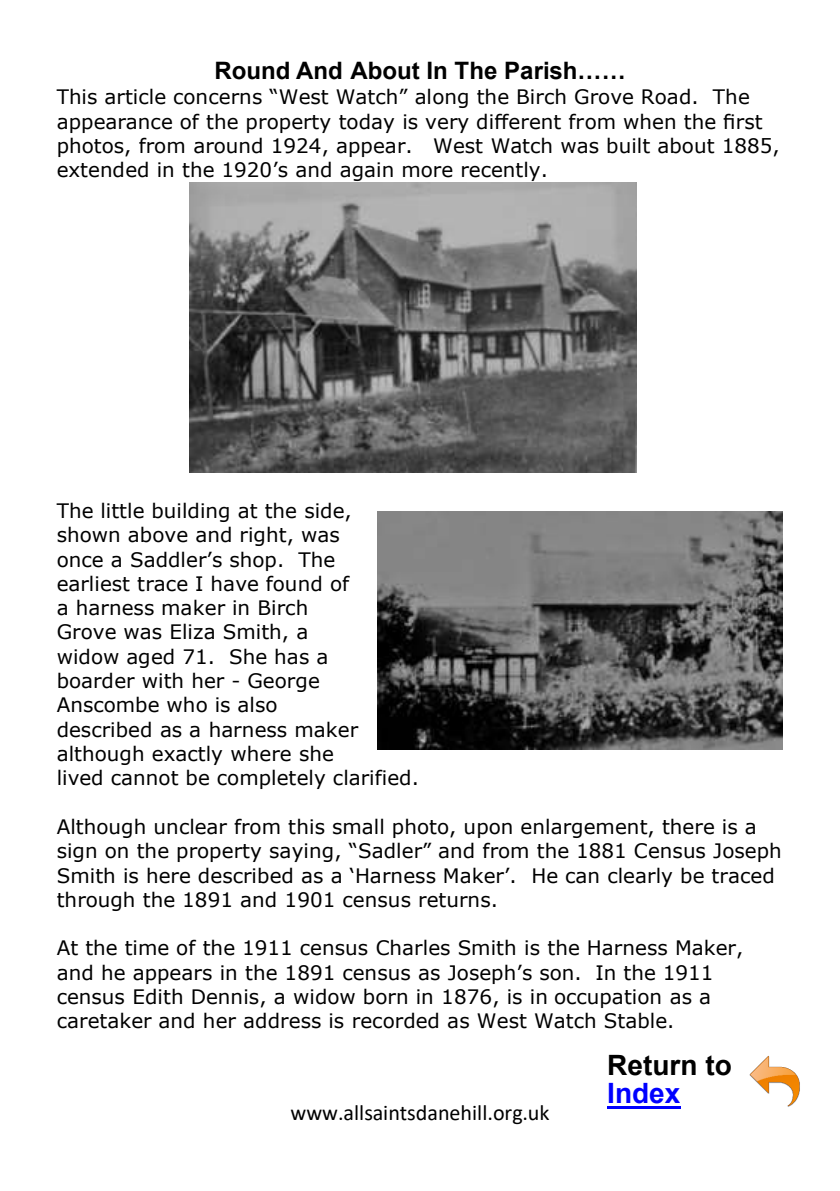
<style>
.page{position:relative;width:840px;height:1191px;background:#fff}
.page>*{position:absolute;margin:0;border:0;box-sizing:border-box;transform-origin:0 0}
.t1{font:700 28px "Arial";color:#000}
.t2{font:700 28px "Arial";color:#00f}
.t3{font:700 24px "Arial";color:#000}
.t4{font:22px "Calibri";color:#000}
.t5{font:20px/24.4px "Verdana";color:#000}
</style>
<div class="page">
<img style="left:189px;top:182px;width:447px;height:290px">
<img style="left:377px;top:511px;width:405px;height:238px">
<hr style="left:607px;top:1106px;width:73px;height:3px;background:#00f">
<img style="left:749px;top:1056px;width:51px;height:51px">
<p class="t3" style="left:214px;top:62px;width:412px">Round And About In The Parish……</p>
<p class="t5" style="left:57px;top:87px;width:724px">This article concerns “West Watch” along the Birch Grove Road. The appearance of the property today is very different from when the first photos, from around 1924, appear. West Watch was built about 1885, extended in the 1920’s and again more recently.</p>
<p class="t5" style="left:57px;top:500px;width:363px">The little building at the side, shown above and right, was<br>once a Saddler’s shop. The<br>earliest trace I have found of<br>a harness maker in Birch<br>Grove was Eliza Smith, a<br>widow aged 71. She has a<br>boarder with her - George<br>Anscombe who is also<br>described as a harness maker although exactly where she<br>lived cannot be completely clarified.</p>
<p class="t5" style="left:57px;top:816px;width:726px">Although unclear from this small photo, upon enlargement, there is a sign on the property saying, “Sadler” and from the 1881 Census Joseph Smith is here described as a ‘Harness Maker’. He can clearly be traced through the 1891 and 1901 census returns.</p>
<p class="t5" style="left:57px;top:938px;width:688px">At the time of the 1911 census Charles Smith is the Harness Maker, and he appears in the 1891 census as Joseph’s son. In the 1911 census Edith Dennis, a widow born in 1876, is in occupation as a caretaker and her address is recorded as West Watch Stable.</p>
<h1 class="t1" style="left:607px;top:1054px;width:126px">Return to</h1>
<h1 class="t2" style="left:607px;top:1083px;width:75px">Index</h1>
<p class="t4" style="left:290px;top:1103px;width:260px">www.allsaintsdanehill.org.uk</p>
</div>
